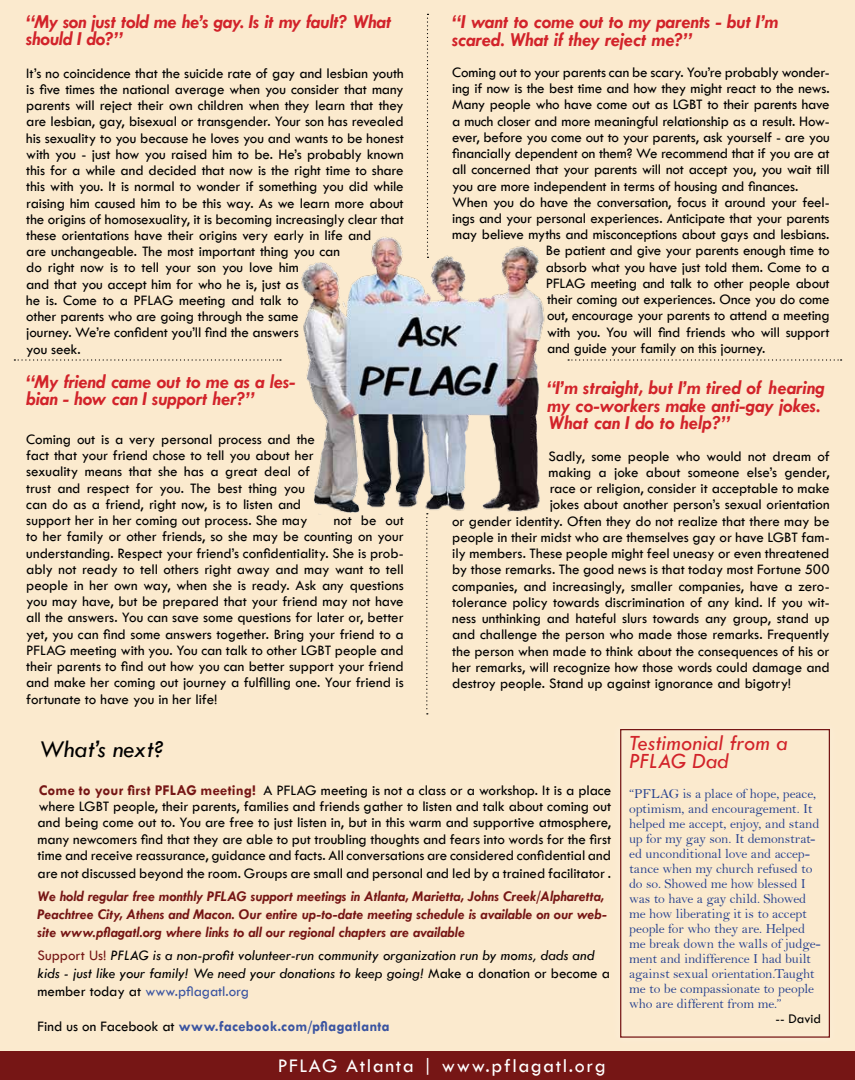
<style>
.page{position:relative;width:855px;height:1080px;background:#fff}
.page>*{position:absolute;margin:0;border:0;box-sizing:border-box;transform-origin:0 0}
.t1{font:italic 25px "Tw Cen";color:#000}
.t2{font:italic 22.5px/17.5px "Tw Cen";letter-spacing:-.005em;color:#d2232a}
.t3{font:italic 700 20px/17.5px "Tw Cen";letter-spacing:-.01em;color:#d2232a}
.t4{font:20px "Tw Cen";letter-spacing:.08em;color:#fff}
.t5{font:15px/16.2px "Tw Cen";letter-spacing:-.005em;color:#000;text-align:justify}
.t6{font:italic 700 15px/18px "Tw Cen";letter-spacing:-.005em;color:#761615}
.t7{font:italic 15px/18px "Tw Cen";color:#000}
.t8{font:700 15px "Tw Cen";letter-spacing:.015em;color:#3a54a1}
.t9{font:13.75px/15px "Bell";letter-spacing:-.01em;color:#25408f}
.t10{font:13.75px "Tw Cen";color:#000}
.s1{font-weight:700;color:#761615}
.s2{font-style:normal;color:#761615}
.s3{font-style:normal}
.s4{font-style:normal;color:#3a54a1}
.s5{font-weight:400;color:#000}
</style>
<div class="page">
<div style="left:0;top:0;width:855px;height:1052px;background:#fbeace"></div>
<svg style="left:427px;top:14px;width:2px;height:214px"></svg>
<svg style="left:426px;top:520px;width:2px;height:194px"></svg>
<svg style="left:14px;top:359px;width:265px;height:2px"></svg>
<svg style="left:572px;top:359px;width:270px;height:2px"></svg>
<img style="left:279px;top:228px;width:293px;height:292px">
<div style="left:0;top:1052px;width:855px;height:28px;background:#761615"></div>
<div style="left:612px;top:721px;width:226px;height:325px;background:#fbeace"></div>
<div style="left:620px;top:729px;width:210px;height:309px;border:1px solid #761615"></div>
<h3 class="t3" style="left:26px;top:12px;width:367px">“My son just told me he’s gay. Is it my fault? What should I do?”</h3>
<p class="t5" style="left:26px;top:65px;width:379px;text-align:left">It’s no coincidence that the suicide rate of gay and lesbian youth is five times the national average when you consider that many parents will reject their own children when they learn that they are lesbian, gay, bisexual or transgender. Your son has revealed his sexuality to you because he loves you and wants to be honest with you - just how you raised him to be. He’s probably known this for a while and decided that now is the right time to share this with you. It is normal to wonder if something you did while raising him caused him to be this way. As we learn more about the origins of homosexuality, it is becoming increasingly clear that these orientations have their origins very early in life and<br>are unchangeable. The most important thing you can<br>do right now is to tell your son you love him<br>and that you accept him for who he is, just as<br>he is. Come to a PFLAG meeting and talk to<br>other parents who are going through the same<br>journey. We’re confident you’ll find the answers<br>you seek.</p>
<h3 class="t3" style="left:26px;top:372px;width:271px">“My friend came out to me as a les&shy;bian - how can I support her?”</h3>
<p class="t5" style="left:26px;top:431px;width:290px;text-align:left">Coming out is a very personal process and the fact that your friend chose to tell you about her sexuality means that she has a great deal of trust and respect for you. The best thing you can do as a friend, right now, is to listen and support her in her coming out process. She may</p>
<p class="t5" style="left:26px;top:512px;width:379px;text-indent:308px">not be out to her family or other friends, so she may be counting on your understanding. Respect your friend’s confidentiality. She is prob&shy;ably not ready to tell others right away and may want to tell people in her own way, when she is ready. Ask any questions you may have, but be prepared that your friend may not have all the answers. You can save some questions for later or, better yet, you can find some answers together. Bring your friend to a PFLAG meeting with you. You can talk to other LGBT people and their parents to find out how you can better support your friend and make her coming out journey a fulfilling one. Your friend is fortunate to have you in her life!</p>
<h3 class="t3" style="left:452px;top:12px;width:327px;line-height:18px">“I want to come out to my parents - but I’m scared. What if they reject me?”</h3>
<p class="t5" style="left:452px;top:64px;width:379px">Coming out to your parents can be scary. You’re probably wonder-</p>
<p class="t5" style="left:452px;top:80px;width:379px">ing if now is the best time and how they might react to the news.</p>
<p class="t5" style="left:452px;top:96px;width:379px">Many people who have come out as LGBT to their parents have</p>
<p class="t5" style="left:452px;top:113px;width:379px">a much closer and more meaningful relationship as a result. How-</p>
<p class="t5" style="left:452px;top:129px;width:379px">ever, before you come out to your parents, ask yourself - are you</p>
<p class="t5" style="left:452px;top:145px;width:379px">financially dependent on them? We recommend that if you are at</p>
<p class="t5" style="left:452px;top:161px;width:379px">all concerned that your parents will not accept you, you wait till</p>
<p class="t5" style="left:452px;top:178px;width:348px">you are more independent in terms of housing and finances.</p>
<p class="t5" style="left:452px;top:194px;width:379px">When you do have the conversation, focus it around your feel-</p>
<p class="t5" style="left:452px;top:210px;width:379px">ings and your personal experiences. Anticipate that your parents</p>
<p class="t5" style="left:452px;top:226px;width:379px">may believe myths and misconceptions about gays and lesbians.</p>
<p class="t5" style="left:546px;top:243px;width:285px">Be patient and give your parents enough time to</p>
<p class="t5" style="left:546px;top:259px;width:285px">absorb what you have just told them. Come to a</p>
<p class="t5" style="left:546px;top:275px;width:285px">PFLAG meeting and talk to other people about</p>
<p class="t5" style="left:547px;top:291px;width:284px">their coming out experiences. Once you do come</p>
<p class="t5" style="left:547px;top:308px;width:284px">out, encourage your parents to attend a meeting</p>
<p class="t5" style="left:547px;top:324px;width:284px">with you. You will find friends who will support</p>
<p class="t5" style="left:547px;top:340px;width:220px">and guide your family on this journey.</p>
<h3 class="t3" style="left:547px;top:379px;width:279px">“I’m straight, but I’m tired of hearing my co-workers make anti-gay jokes.<br>What can I do to help?”</h3>
<p class="t5" style="left:548px;top:448px;width:283px">Sadly, some people who would not dream of</p>
<p class="t5" style="left:548px;top:464px;width:283px">making a joke about someone else’s gender,</p>
<p class="t5" style="left:550px;top:480px;width:281px">race or religion, consider it acceptable to make</p>
<p class="t5" style="left:550px;top:497px;width:281px">jokes about another person’s sexual orientation</p>
<p class="t5" style="left:452px;top:513px;width:379px">or gender identity. Often they do not realize that there may be</p>
<p class="t5" style="left:452px;top:529px;width:379px">people in their midst who are themselves gay or have LGBT fam-</p>
<p class="t5" style="left:452px;top:545px;width:379px">ily members. These people might feel uneasy or even threatened</p>
<p class="t5" style="left:452px;top:562px;width:379px">by those remarks. The good news is that today most Fortune 500</p>
<p class="t5" style="left:452px;top:578px;width:379px">companies, and increasingly, smaller companies, have a zero-</p>
<p class="t5" style="left:452px;top:594px;width:379px">tolerance policy towards discrimination of any kind. If you wit-</p>
<p class="t5" style="left:452px;top:610px;width:379px">ness unthinking and hateful slurs towards any group, stand up</p>
<p class="t5" style="left:452px;top:627px;width:379px">and challenge the person who made those remarks. Frequently</p>
<p class="t5" style="left:452px;top:643px;width:379px">the person when made to think about the consequences of his or</p>
<p class="t5" style="left:452px;top:659px;width:379px">her remarks, will recognize how those words could damage and</p>
<p class="t5" style="left:452px;top:675px;width:341px">destroy people. Stand up against ignorance and bigotry!</p>
<h1 class="t1" style="left:39px;top:735px;width:127px">What’s next?</h1>
<p class="t5" style="left:38px;top:782px;width:575px"><span class="s1">Come to your first PFLAG meeting!</span> A PFLAG meeting is not a class or a workshop. It is a place where LGBT people, their parents, families and friends gather to listen and talk about coming out and being come out to. You are free to just listen in, but in this warm and supportive atmosphere, many newcomers find that they are able to put troubling thoughts and fears into words for the first time and receive reassurance, guidance and facts. All conversations are considered confidential and</p>
<p class="t5" style="left:38px;top:865px;width:575px">are not discussed beyond the room. Groups are small and personal and led by a trained facilitator .</p>
<p class="t6" style="left:38px;top:887px;width:571px">We hold regular free monthly PFLAG support meetings in Atlanta, Marietta, Johns Creek/Alpharetta,<br>Peachtree City, Athens and Macon. Our entire up-to-date meeting schedule is available on our web&shy;site www.pflagatl.org where links to all our regional chapters are available</p>
<p class="t7" style="left:38px;top:946px;width:574px"><span class="s2">Support Us!</span> PFLAG is a non-profit volunteer-run community organization run by moms, dads and kids - just like your family! We need your donations to keep going! <span class="s3">Make a donation or become a member today at</span> <span class="s4">www.pflagatl.org</span></p>
<p class="t8" style="left:38px;top:1017px;width:354px"><span class="s5">Find us on Facebook at</span> www.facebook.com/pflagatlanta</p>
<h3 class="t4" style="left:278px;top:1054px;width:330px">PFLAG Atlanta | www.pflagatl.org</h3>
<h2 class="t2" style="left:629px;top:734px;width:160px">Testimonial from a<br>PFLAG Dad</h2>
<p class="t9" style="left:629px;top:786px;width:193px">“PFLAG is a place of hope, peace, optimism, and encouragement. It helped me accept, enjoy, and stand up for my gay son. It demonstrat&shy;ed unconditional love and accep&shy;tance when my church refused to do so. Showed me how blessed I was to have a gay child. Showed me how liberating it is to accept people for who they are. Helped me break down the walls of judge&shy;ment and indifference I had built against sexual orientation.Taught me to be compassionate to people who are different from me.”</p>
<p class="t10" style="left:776px;top:1010px;width:47px">-- David</p>
</div>
